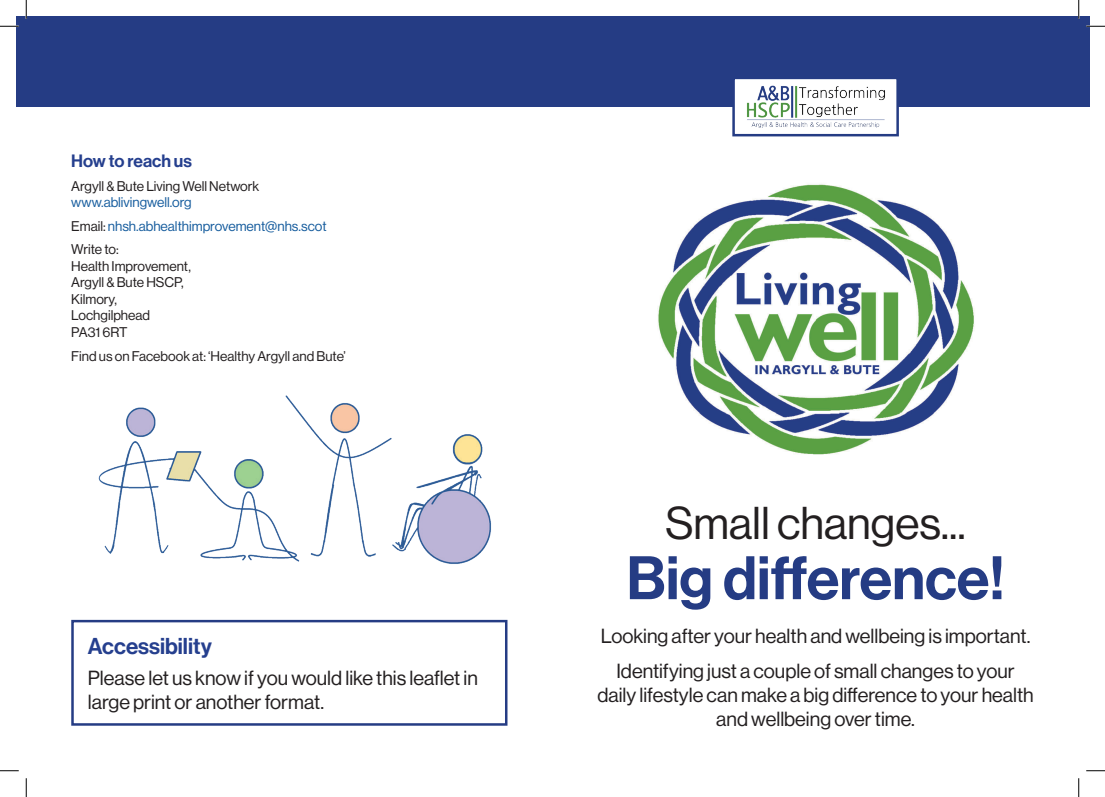
<style>
.page{position:relative;width:1105px;height:797px;background:#fff}
.page>*{position:absolute;margin:0;border:0;box-sizing:border-box;transform-origin:0 0}
.t1{font:60px "N Haas Grotesk DS Pro 65 Md";color:#253c84}
.t2{font:45px "N Haas Grotesk DS Pro 55 Rg";color:#231f20}
.t3{font:22.5px "N Haas Grotesk DS Pro 65 Md";color:#253f8e}
.t4{font:20px/24px "N Haas Grotesk DS Pro 55 Rg";color:#231f20;text-align:center}
.t5{font:17.5px "N Haas Grotesk DS Pro 65 Md";color:#253f8e}
.t6{font:13.75px/16.5px "N Haas Grotesk DS Pro 55 Rg";color:#231f20}
.t7{font:13.75px/23.6px "N Haas Grotesk DS Pro 55 Rg";color:#175d9e}
.s1{color:#231f20}
</style>
<div class="page">
<img style="left:658px;top:184px;width:317px;height:271px">
<div style="left:16px;top:16px;width:1073px;height:90px;background:#253c84"></div>
<div style="left:734px;top:78px;width:164px;height:57px;background:#fff"></div>
<img style="left:747px;top:85px;width:138px;height:43px">
<div style="left:732px;top:77px;width:167px;height:59px;border:2px solid #253c84"></div>
<img style="left:98px;top:395px;width:393px;height:169px">
<div style="left:71px;top:620px;width:436px;height:105px;border:2px solid #253c84"></div>
<svg style="left:0;top:25px;width:19px;height:2px"></svg>
<svg style="left:1086px;top:25px;width:19px;height:2px"></svg>
<svg style="left:0;top:770px;width:19px;height:1px"></svg>
<svg style="left:1086px;top:770px;width:19px;height:1px"></svg>
<svg style="left:25px;top:0;width:2px;height:19px"></svg>
<svg style="left:25px;top:778px;width:2px;height:19px"></svg>
<svg style="left:1078px;top:0;width:1px;height:19px"></svg>
<svg style="left:1078px;top:778px;width:1px;height:19px"></svg>
<p class="t5" style="left:71px;top:151px;width:122px">How to reach us</p>
<p class="t6" style="left:71px;top:178px;width:190px">Argyll &amp; Bute Living Well Network</p>
<p class="t7" style="left:71px;top:191px;width:257px">www.ablivingwell.org<br><span class="s1">Email:</span> nhsh.abhealthimprovement@nhs.scot<br><span class="s1">Write to:</span></p>
<p class="t6" style="left:71px;top:258px;width:121px">Health Improvement,<br>Argyll &amp; Bute HSCP,<br>Kilmory,<br>Lochgilphead<br>PA31 6RT</p>
<p class="t6" style="left:71px;top:347px;width:276px">Find us on Facebook at: ‘Healthy Argyll and Bute’</p>
<p class="t3" style="left:88px;top:633px;width:126px">Accessibility</p>
<p class="t4" style="left:88px;top:666px;width:391px;text-align:left">Please let us know if you would like this leaflet in large print or another format.</p>
<h2 class="t2" style="left:665px;top:497px;width:302px">Small changes...</h2>
<h1 class="t1" style="left:626px;top:543px;width:380px">Big difference!</h1>
<p class="t4" style="left:601px;top:619px;width:431px;line-height:34.6px">Looking after your health and wellbeing is important.<br>Identifying just a couple of small changes to your</p>
<p class="t4" style="left:597px;top:682px;width:438px">daily lifestyle can make a big difference to your health and wellbeing over time.</p>
</div>
